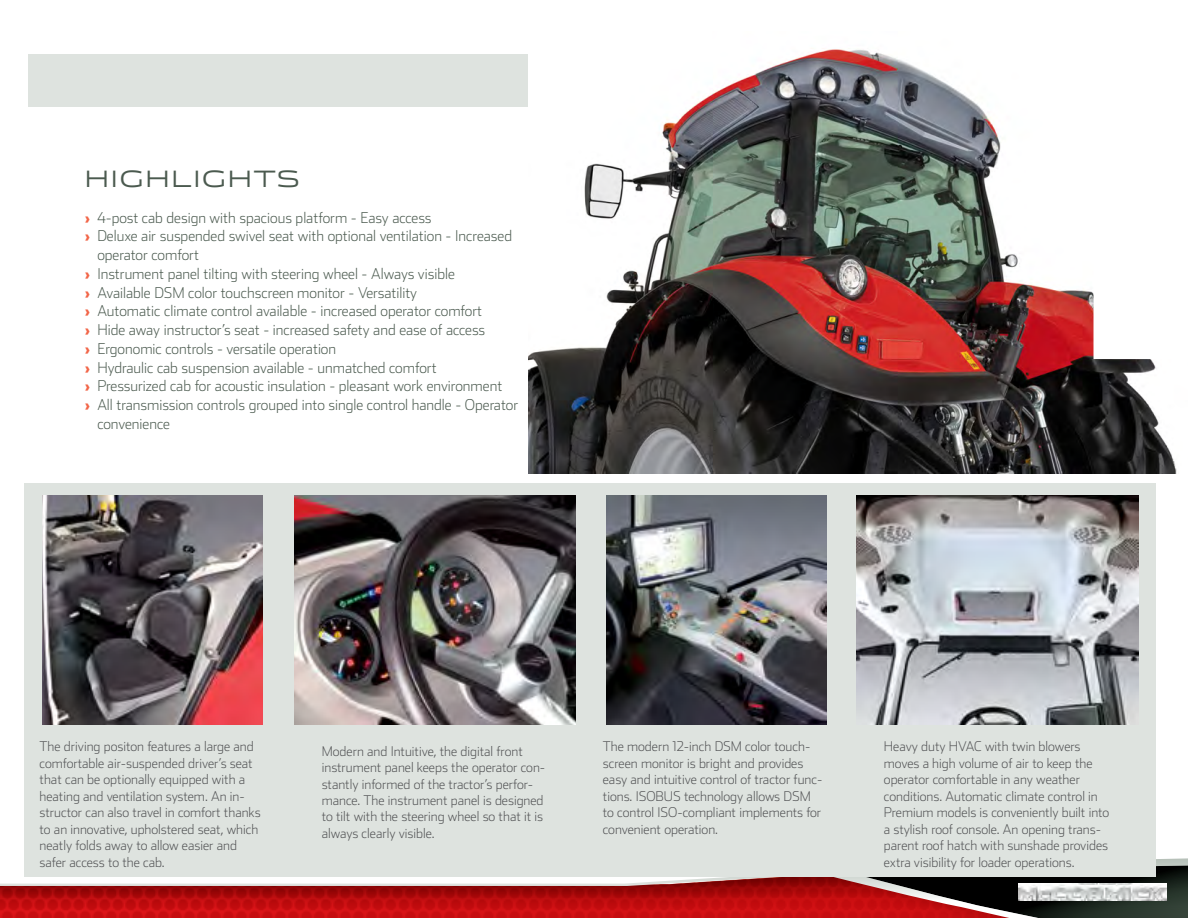
<style>
.page{position:relative;width:1188px;height:918px;background:#fff}
.page>*{position:absolute;margin:0;border:0;box-sizing:border-box;transform-origin:0 0}
.t1{font:300 22.5px "Stainless Ext";letter-spacing:.05em;color:#4b5a4f}
.t2{font:200 15px "Stainless";color:#4b5a4f}
.t3{font:200 13.5px/16.5px "Stainless";color:#515254}
.s1{font-weight:900;color:#f26649}
</style>
<div class="page">
<svg style="left:0;top:877px;width:848px;height:41px;background:#c03637"></svg>
<div style="left:848px;top:852px;width:340px;height:66px;background:#000;opacity:.75"></div>
<img style="left:1019px;top:884px;width:148px;height:17px">
<div style="left:28px;top:54px;width:1132px;height:53px;background:#dee3df"></div>
<div style="left:24px;top:483px;width:1132px;height:394px;background:#dee3df"></div>
<img style="left:43px;top:495px;width:220px;height:229px">
<img style="left:294px;top:495px;width:282px;height:229px">
<img style="left:606px;top:495px;width:220px;height:229px">
<img style="left:856px;top:495px;width:282px;height:229px">
<img style="left:529px;top:49px;width:648px;height:424px">
<div style="left:1100px;top:272px;width:81px;height:80px;background:#fff"></div>
<h1 class="t1" style="left:85px;top:165px;width:217px">HIGHLIGHTS</h1>
<p class="t2" style="left:85px;top:208px;width:348px"><span class="s1">›</span> 4-post cab design with spacious platform - Easy access</p>
<p class="t2" style="left:85px;top:227px;width:429px"><span class="s1">›</span> Deluxe air suspended swivel seat with optional ventilation - Increased</p>
<p class="t2" style="left:97px;top:246px;width:103px">operator comfort</p>
<p class="t2" style="left:85px;top:264px;width:372px"><span class="s1">›</span> Instrument panel tilting with steering wheel - Always visible</p>
<p class="t2" style="left:85px;top:283px;width:334px"><span class="s1">›</span> Available DSM color touchscreen monitor - Versatility</p>
<p class="t2" style="left:85px;top:302px;width:399px"><span class="s1">›</span> Automatic climate control available - increased operator comfort</p>
<p class="t2" style="left:85px;top:321px;width:402px"><span class="s1">›</span> Hide away instructor’s seat - increased safety and ease of access</p>
<p class="t2" style="left:85px;top:339px;width:253px"><span class="s1">›</span> Ergonomic controls - versatile operation</p>
<p class="t2" style="left:85px;top:358px;width:354px"><span class="s1">›</span> Hydraulic cab suspension available - unmatched comfort</p>
<p class="t2" style="left:85px;top:377px;width:419px"><span class="s1">›</span> Pressurized cab for acoustic insulation - pleasant work environment</p>
<p class="t2" style="left:85px;top:396px;width:435px"><span class="s1">›</span> All transmission controls grouped into single control handle - Operator</p>
<p class="t2" style="left:97px;top:414px;width:74px">convenience</p>
<p class="t3" style="left:40px;top:738px;width:223px">The driving positon features a large and comfortable air-suspended driver’s seat that can be optionally equipped with a heating and ventilation system. An in&shy;structor can also travel in comfort thanks to an innovative, upholstered seat, which neatly folds away to allow easier and safer access to the cab.</p>
<p class="t3" style="left:322px;top:742px;width:225px">Modern and Intuitive, the digital front instrument panel keeps the operator con&shy;stantly informed of the tractor’s perfor&shy;mance. The instrument panel is designed to tilt with the steering wheel so that it is always clearly visible.</p>
<p class="t3" style="left:603px;top:738px;width:221px">The modern 12-inch DSM color touch&shy;screen monitor is bright and provides easy and intuitive control of tractor func&shy;tions. ISOBUS technology allows DSM to control ISO-compliant implements for convenient operation.</p>
<p class="t3" style="left:884px;top:738px;width:227px">Heavy duty HVAC with twin blowers moves a high volume of air to keep the operator comfortable in any weather conditions. Automatic climate control in Premium models is conveniently built into a stylish roof console. An opening trans&shy;parent roof hatch with sunshade provides extra visibility for loader operations.</p>
</div>
